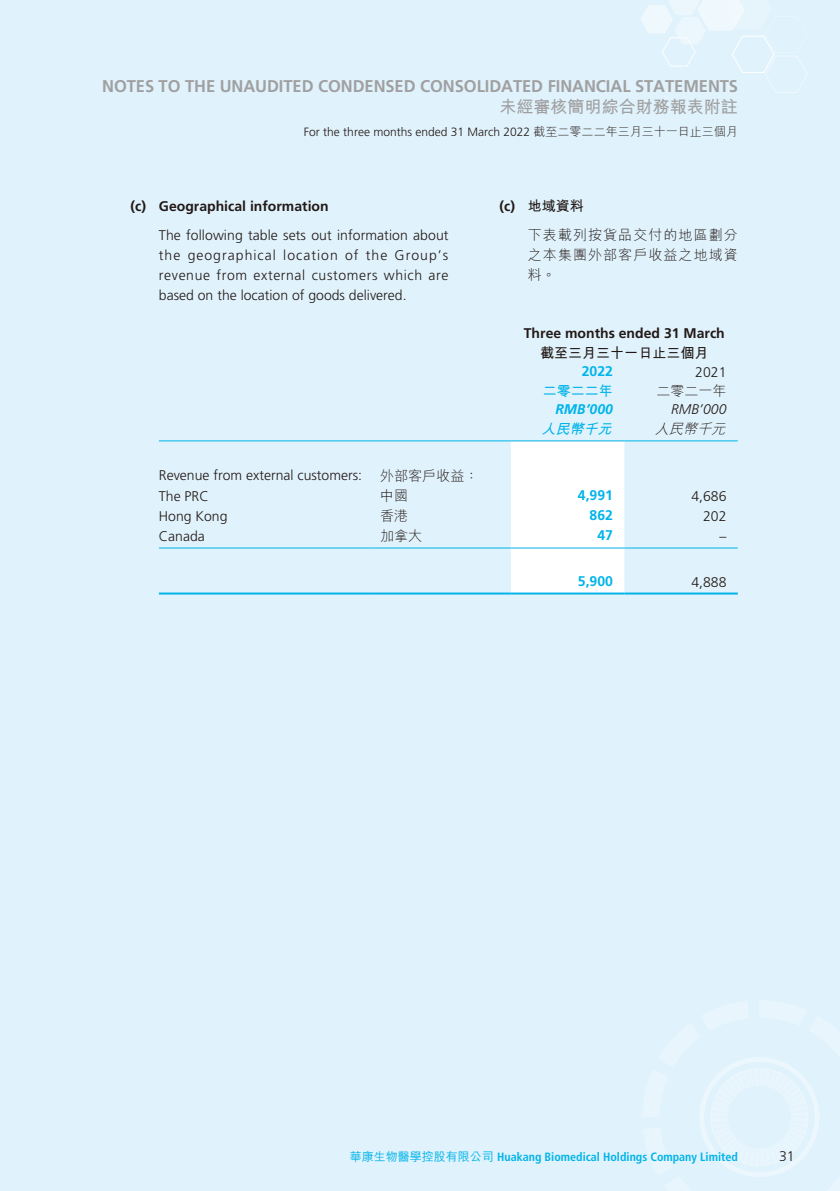
<style>
.page{position:relative;width:840px;height:1191px;background:#fff}
.page>*{position:absolute;margin:0;border:0;box-sizing:border-box;transform-origin:0 0}
.t1{font:700 17px "Frutiger LT Std";letter-spacing:-.005em;color:#a0a0a1}
.t2{font:700 17px "M Hei HK";color:#a0a0a1}
.t3{font:300 14px/20px "Frutiger LT Std";color:#231916;text-align:justify}
.t4{font:300 14px/28.6px "M Hei HK";letter-spacing:.075em;color:#231916}
.t5{font:700 14px "Frutiger LT Std";color:#231916}
.t6{font:700 14px "Frutiger LT Std";color:#00b4e9}
.t7{font:700 14px "M Hei HK";color:#231916}
.t8{font:italic 700 14px "Frutiger LT Std";color:#00b4e9}
.t9{font:italic 300 14px "Frutiger LT Std";color:#231916}
.t10{font:700 14px "M Hei HK";color:#00b4e9}
.t11{font:italic 700 14px "M Hei HK";color:#00b4e9}
.t12{font:italic 300 14px "M Hei HK";color:#231916}
.t13{font:700 condensed 12px "Frutiger LT Std";color:#00b4e9}
.t14{font:300 12px "Frutiger LT Std";color:#231916}
.s1{font-family:"M Hei HK"}
.s2{font-family:"Frutiger LT Std";font-weight:700}
.s3{font-weight:700}
.s4{font-family:"M Hei HK";font-weight:500;font-stretch:normal}
</style>
<div class="page">
<div style="left:0;top:0;width:839px;height:1191px;background:#e0f2fc"></div>
<svg style="left:641px;top:0;width:167px;height:93px"></svg>
<svg style="left:700px;top:1057px;width:119px;height:120px"></svg>
<div style="left:510px;top:441px;width:114px;height:151px;background:#fff"></div>
<hr style="left:159px;top:440px;width:210px;height:1px;background:#00b4e9">
<hr style="left:369px;top:440px;width:141px;height:1px;background:#00b4e9">
<hr style="left:510px;top:440px;width:114px;height:1px;background:#00b4e9">
<hr style="left:624px;top:440px;width:113px;height:1px;background:#00b4e9">
<hr style="left:159px;top:547px;width:210px;height:1px;background:#00b4e9">
<hr style="left:369px;top:547px;width:141px;height:1px;background:#00b4e9">
<hr style="left:510px;top:547px;width:114px;height:1px;background:#00b4e9">
<hr style="left:624px;top:547px;width:113px;height:1px;background:#00b4e9">
<hr style="left:159px;top:592px;width:210px;height:2px;background:#00b4e9">
<hr style="left:369px;top:592px;width:141px;height:2px;background:#00b4e9">
<hr style="left:510px;top:592px;width:114px;height:2px;background:#00b4e9">
<hr style="left:624px;top:592px;width:113px;height:2px;background:#00b4e9">
<p class="t1" style="left:102px;top:76px;width:637px">NOTES TO THE UNAUDITED CONDENSED CONSOLIDATED FINANCIAL STATEMENTS</p>
<p class="t2" style="left:499px;top:94px;width:239px">未經審核簡明綜合財務報表附註</p>
<p class="t14" style="left:304px;top:125px;width:435px">For the three months ended 31 March 2022 <span class="s1">截至二零二二年三月三十一日止三個月</span></p>
<p class="t5" style="left:130px;top:198px;width:199px">(c) Geographical information</p>
<p class="t3" style="left:159px;top:225px;width:291px">The following table sets out information about the geographical location of the Group’s revenue from external customers which are based on the location of goods delivered.</p>
<p class="t4" style="left:527px;top:191px;width:211px;text-indent:-28px"><span class="s2">(c)</span> <span class="s3">地域資料<br></span>下表載列按貨品交付的地區劃分</p>
<p class="t4" style="left:527px;top:244px;width:211px;line-height:20px">之本集團外部客戶收益之地域資料。</p>
<p class="t5" style="left:523px;top:325px;width:202px">Three months ended 31 March</p>
<p class="t7" style="left:540px;top:342px;width:169px">截至三月三十一日止三個月</p>
<p class="t6" style="left:581px;top:363px;width:33px">2022</p>
<p class="t3" style="left:695px;top:362px;width:33px">2021</p>
<p class="t10" style="left:542px;top:380px;width:71px">二零二二年</p>
<p class="t4" style="left:656px;top:376px;width:71px">二零二一年</p>
<p class="t8" style="left:555px;top:401px;width:59px">RMB’000</p>
<p class="t9" style="left:670px;top:401px;width:57px">RMB’000</p>
<p class="t11" style="left:541px;top:418px;width:76px">人民幣千元</p>
<p class="t12" style="left:654px;top:421px;width:75px">人民幣千元</p>
<p class="t3" style="left:159px;top:465px;width:205px">Revenue from external customers:</p>
<p class="t4" style="left:380px;top:461px;width:99px">外部客戶收益：</p>
<p class="t3" style="left:159px;top:486px;width:51px">The PRC</p>
<p class="t4" style="left:380px;top:481px;width:29px">中國</p>
<p class="t6" style="left:577px;top:487px;width:37px">4,991</p>
<p class="t3" style="left:691px;top:486px;width:37px">4,686</p>
<p class="t3" style="left:159px;top:506px;width:70px">Hong Kong</p>
<p class="t4" style="left:380px;top:501px;width:29px">香港</p>
<p class="t6" style="left:589px;top:507px;width:25px">862</p>
<p class="t3" style="left:702px;top:506px;width:25px">202</p>
<p class="t3" style="left:159px;top:526px;width:47px">Canada</p>
<p class="t4" style="left:380px;top:521px;width:43px">加拿大</p>
<p class="t6" style="left:597px;top:527px;width:17px">47</p>
<p class="t3" style="left:719px;top:526px;width:8px">–</p>
<p class="t6" style="left:577px;top:573px;width:37px">5,900</p>
<p class="t3" style="left:691px;top:572px;width:37px">4,888</p>
<p class="t13" style="left:349px;top:1149px;width:389px"><span class="s4">華康生物醫學控股有限公司</span> Huakang Biomedical Holdings Company Limited</p>
<p class="t3" style="left:778px;top:1146px;width:17px">31</p>
</div>
